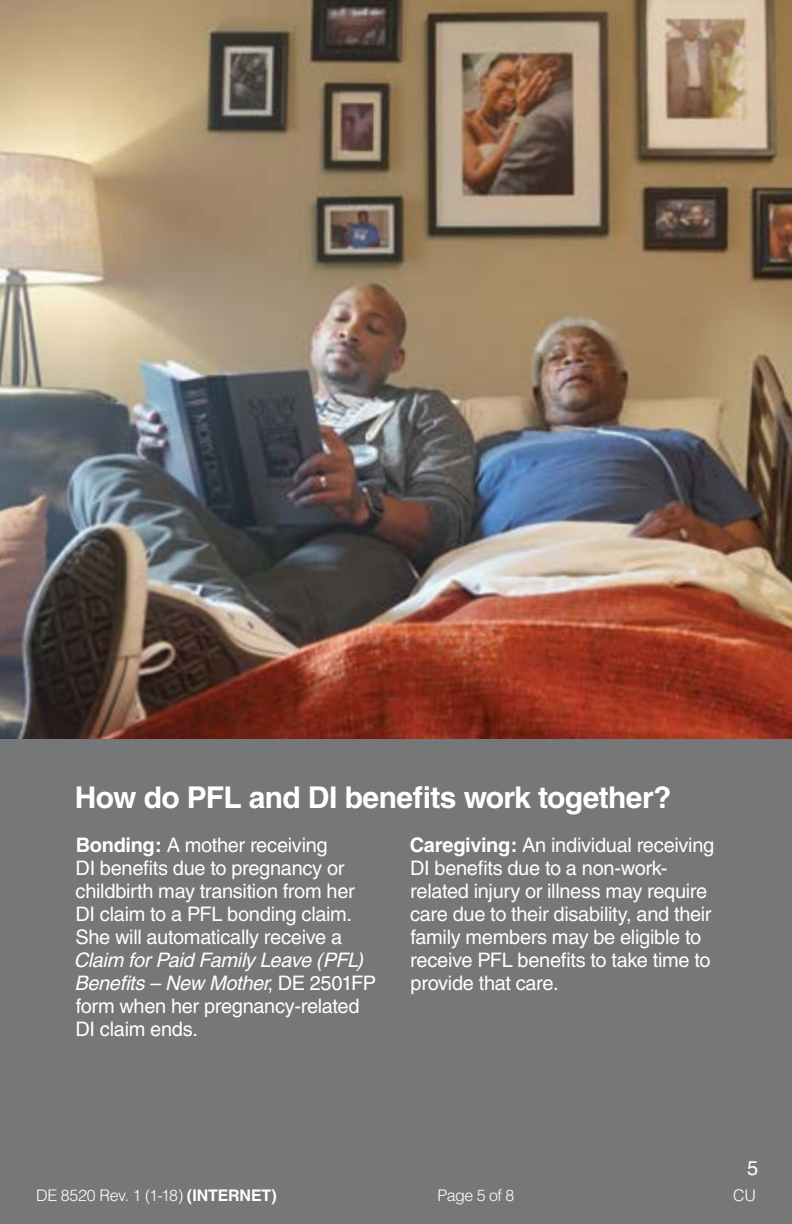
<style>
.page{position:relative;width:792px;height:1224px;background:#fff}
.page>*{position:absolute;margin:0;border:0;box-sizing:border-box;transform-origin:0 0}
.t1{font:700 30px "Helvetica";letter-spacing:-.02em;color:#fff}
.t2{font:20px/23px "Helvetica";letter-spacing:-.015em;color:#fff}
.t3{font:300 16px "Helvetica";letter-spacing:-.025em;color:#fff}
.s1{font-weight:700}
.s2{font-style:italic}
</style>
<div class="page">
<div style="left:0;top:36px;width:792px;height:1188px;background:#757779"></div>
<img style="left:0;top:0;width:792px;height:739px">
<h1 class="t1" style="left:75px;top:779px;width:598px">How do PFL and DI benefits work together?</h1>
<p class="t2" style="left:75px;top:834px;width:281px"><span class="s1">Bonding:</span> A mother receiving<br>DI benefits due to pregnancy or childbirth may transition from her<br>DI claim to a PFL bonding claim.<br>She will automatically receive a</p>
<p class="t2" style="left:74px;top:949px;width:304px"><span class="s2">Claim for Paid Family Leave (PFL)<br>Benefits – New Mother</span>, DE 2501FP form when her pregnancy-related<br>DI claim ends.</p>
<p class="t2" style="left:410px;top:834px;width:306px"><span class="s1">Caregiving:</span> An individual receiving DI benefits due to a non-work&shy;related injury or illness may require care due to their disability, and their family members may be eligible to receive PFL benefits to take time to provide that care.</p>
<p class="t2" style="left:747px;top:1157px;width:13px">5</p>
<p class="t3" style="left:36px;top:1185px;width:242px">DE 8520 Rev. 1 (1-18) <span class="s1">(INTERNET)</span></p>
<p class="t3" style="left:437px;top:1185px;width:79px">Page 5 of 8</p>
<p class="t3" style="left:733px;top:1185px;width:24px">CU</p>
</div>
